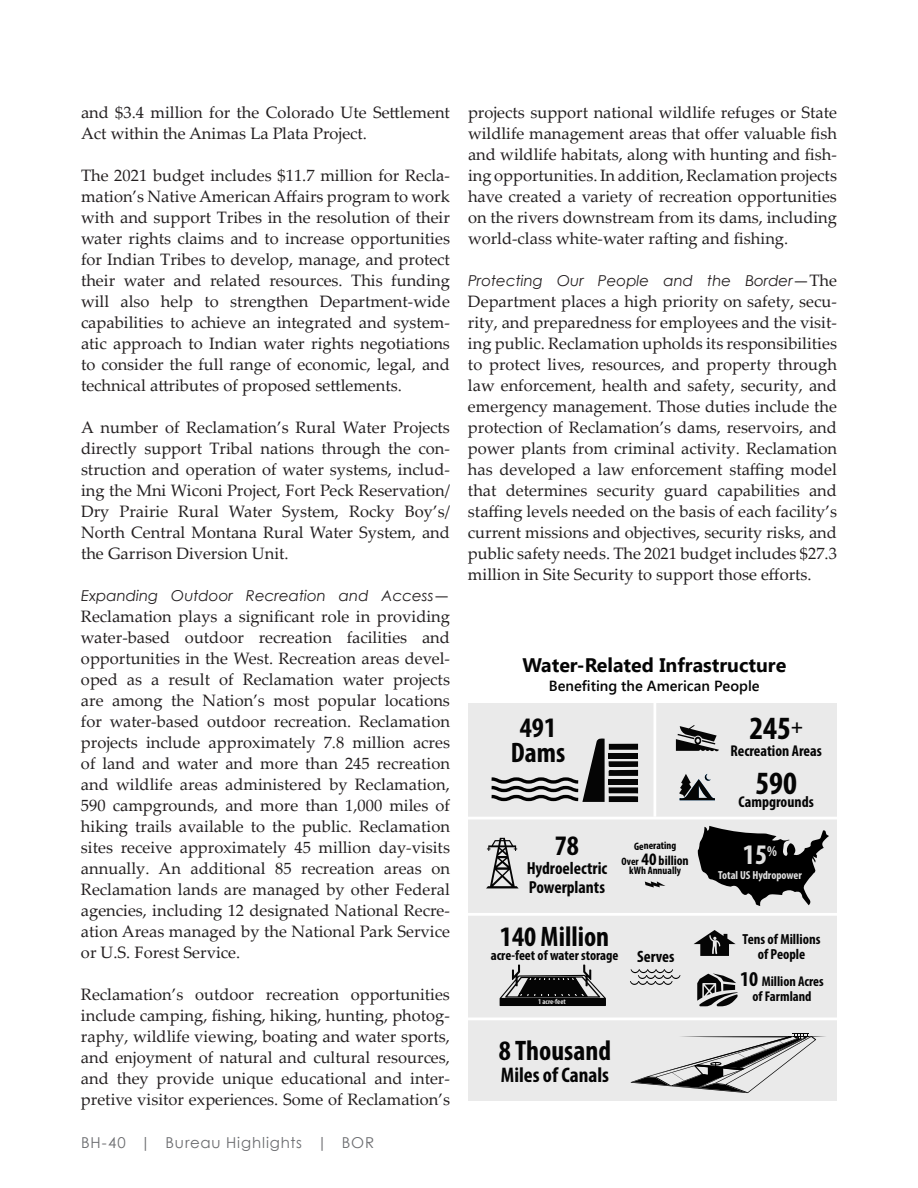
<style>
.page{position:relative;width:918px;height:1188px;background:#fff}
.page>*{position:absolute;margin:0;border:0;box-sizing:border-box;transform-origin:0 0}
.t1{font:700 condensed 32.55px "Myriad Pro";color:#050505}
.t2{font:700 condensed 28.5px "Myriad Pro";color:#e0e0e0}
.t3{font:700 condensed 28.35px/24.9px "Myriad Pro";color:#050505;text-align:center}
.t4{font:700 condensed 21.15px "Myriad Pro";color:#050505}
.t5{font:700 19.5px "Segoe UI";color:#050505}
.t6{font:700 condensed 17.55px/18.9px "Myriad Pro";color:#050505}
.t7{font:16.5px/21px "Palatino Linotype";color:#231f20;text-align:justify}
.t8{font:700 condensed 16.5px "Myriad Pro";color:#050505}
.t9{font:700 condensed 15.75px "Myriad Pro";color:#050505}
.t10{font:italic 15px "Century Gothic";color:#231f20}
.t11{font:15px "Century Gothic";letter-spacing:.055em;color:#6c6d70}
.t12{font:600 14.7px "Segoe UI";color:#050505}
.t13{font:700 condensed 14.7px/15.1px "Myriad Pro";color:#050505;text-align:center}
.t14{font:700 condensed 14.1px/14.5px "Myriad Pro";color:#050505;text-align:center}
.t15{font:700 condensed 13.5px "Myriad Pro";color:#000}
.t16{font:700 condensed 11.7px "Myriad Pro";color:#e0e0e0}
.t17{font:700 condensed 10.8px "Myriad Pro";color:#000}
.t18{font:700 condensed 7.35px "Myriad Pro";color:#e0e0e0}
.s1{font-family:"Palatino Linotype";font-style:normal;font-size:16.5px}
.s2{font-size:10.8px}
.s3{font-size:17.55px}
.s4{font-size:21.15px}
</style>
<div class="page">
<div style="left:468px;top:704px;width:368px;height:397px;background:#eaeaea"></div>
<hr style="left:468px;top:817px;width:369px;height:2px;background:#fff">
<hr style="left:468px;top:913px;width:369px;height:3px;background:#fff">
<hr style="left:468px;top:1018px;width:369px;height:2px;background:#fff">
<hr style="left:653px;top:701px;width:3px;height:116px;background:#fff">
<svg style="left:698px;top:826px;width:131px;height:80px"></svg>
<svg style="left:697px;top:973px;width:41px;height:33px"></svg>
<svg style="left:676px;top:725px;width:43px;height:27px"></svg>
<svg style="left:486px;top:838px;width:32px;height:50px"></svg>
<svg style="left:679px;top:774px;width:36px;height:26px"></svg>
<svg style="left:645px;top:881px;width:21px;height:7px"></svg>
<svg style="left:491px;top:738px;width:147px;height:64px"></svg>
<svg style="left:630px;top:969px;width:50px;height:16px"></svg>
<svg style="left:694px;top:930px;width:42px;height:26px"></svg>
<svg style="left:631px;top:1033px;width:195px;height:60px"></svg>
<svg style="left:500px;top:965px;width:106px;height:41px"></svg>
<hr style="left:520px;top:993px;width:63px;height:1px;background:#050505">
<hr style="left:518px;top:996px;width:67px;height:1px;background:#050505">
<p class="t7" style="left:81px;top:101px;width:371px">and $3.4 million for the Colorado Ute Settlement<br>Act within the Animas La Plata Project.</p>
<p class="t7" style="left:81px;top:164px;width:371px">The 2021 budget includes $11.7 million for Recla&shy;mation’s Native American Affairs program to work with and support Tribes in the resolution of their water rights claims and to increase opportunities for Indian Tribes to develop, manage, and protect their water and related resources. This funding will also help to strengthen Department-wide capabilities to achieve an integrated and system&shy;atic approach to Indian water rights negotiations to consider the full range of economic, legal, and technical attributes of proposed settlements.</p>
<p class="t7" style="left:81px;top:416px;width:371px">A number of Reclamation’s Rural Water Projects directly support Tribal nations through the con&shy;struction and operation of water systems, includ&shy;ing the Mni Wiconi Project, Fort Peck Reservation/ Dry Prairie Rural Water System, Rocky Boy’s/ North Central Montana Rural Water System, and the Garrison Diversion Unit.</p>
<p class="t10" style="left:81px;top:585px;width:370px">Expanding Outdoor Recreation and Access<span class="s1">—</span></p>
<p class="t7" style="left:81px;top:605px;width:371px">Reclamation plays a significant role in providing water-based outdoor recreation facilities and opportunities in the West. Recreation areas devel&shy;oped as a result of Reclamation water projects are among the Nation’s most popular locations for water-based outdoor recreation. Reclamation projects include approximately 7.8 million acres of land and water and more than 245 recreation and wildlife areas administered by Reclamation, 590 campgrounds, and more than 1,000 miles of hiking trails available to the public. Reclamation sites receive approximately 45 million day-visits annually. An additional 85 recreation areas on Reclamation lands are managed by other Federal agencies, including 12 designated National Recre&shy;ation Areas managed by the National Park Service or U.S. Forest Service.</p>
<p class="t7" style="left:81px;top:983px;width:371px">Reclamation’s outdoor recreation opportunities include camping, fishing, hiking, hunting, photog&shy;raphy, wildlife viewing, boating and water sports, and enjoyment of natural and cultural resources, and they provide unique educational and inter&shy;pretive visitor experiences. Some of Reclamation’s</p>
<p class="t11" style="left:81px;top:1132px;width:295px">BH-40 | Bureau Highlights | BOR</p>
<p class="t7" style="left:468px;top:101px;width:371px">projects support national wildlife refuges or State wildlife management areas that offer valuable fish and wildlife habitats, along with hunting and fish&shy;ing opportunities. In addition, Reclamation projects have created a variety of recreation opportunities on the rivers downstream from its dams, including world-class white-water rafting and fishing.</p>
<p class="t10" style="left:468px;top:270px;width:371px">Protecting Our People and the Border<span class="s1">—The</span></p>
<p class="t7" style="left:468px;top:290px;width:371px">Department places a high priority on safety, secu&shy;rity, and preparedness for employees and the visit&shy;ing public. Reclamation upholds its responsibilities to protect lives, resources, and property through law enforcement, health and safety, security, and emergency management. Those duties include the protection of Reclamation’s dams, reservoirs, and power plants from criminal activity. Reclamation has developed a law enforcement staffing model that determines security guard capabilities and staffing levels needed on the basis of each facility’s current missions and objectives, security risks, and public safety needs. The 2021 budget includes $27.3 million in Site Security to support those efforts.</p>
<p class="t5" style="left:522px;top:654px;width:265px">Water-Related Infrastructure</p>
<p class="t12" style="left:549px;top:676px;width:212px">Benefiting the American People</p>
<h3 class="t3" style="left:511px;top:714px;width:56px">491<br>Dams</h3>
<h1 class="t1" style="left:749px;top:708px;width:55px">245<sup>+</sup></h1>
<p class="t9" style="left:730px;top:741px;width:93px">Recreation Areas</p>
<h1 class="t1" style="left:755px;top:763px;width:43px">590</h1>
<p class="t9" style="left:739px;top:792px;width:77px">Campgrounds</p>
<h3 class="t3" style="left:555px;top:833px;width:26px">78</h3>
<p class="t6" style="left:527px;top:858px;width:82px">Hydroelectric<br>Powerplants</p>
<p class="t17" style="left:634px;top:839px;width:44px;rotate:-1deg">Generating</p>
<p class="t15" style="left:622px;top:852px;width:69px"><span class="s2">Over</span> <span class="s3">40</span> billion</p>
<p class="t17" style="left:629px;top:864px;width:53px">kWh Annually</p>
<h3 class="t3" style="left:500px;top:923px;width:111px">140 Million</h3>
<p class="t14" style="left:491px;top:948px;width:129px">acre-feet of water storage</p>
<p class="t18" style="left:538px;top:997px;width:29px">1 acre-feet</p>
<h3 class="t3" style="left:499px;top:1038px;width:114px">8 Thousand</h3>
<p class="t4" style="left:501px;top:1062px;width:110px">Miles of Canals</p>
<p class="t8" style="left:637px;top:946px;width:39px">Serves</p>
<h2 class="t2" style="left:743px;top:837px;width:36px">15<sup>%</sup></h2>
<p class="t16" style="left:718px;top:867px;width:85px">Total US Hydropower</p>
<p class="t13" style="left:743px;top:931px;width:79px">Tens of Millions of People</p>
<p class="t14" style="left:740px;top:974px;width:85px"><span class="s4">10</span> Million Acres of Farmland</p>
</div>
